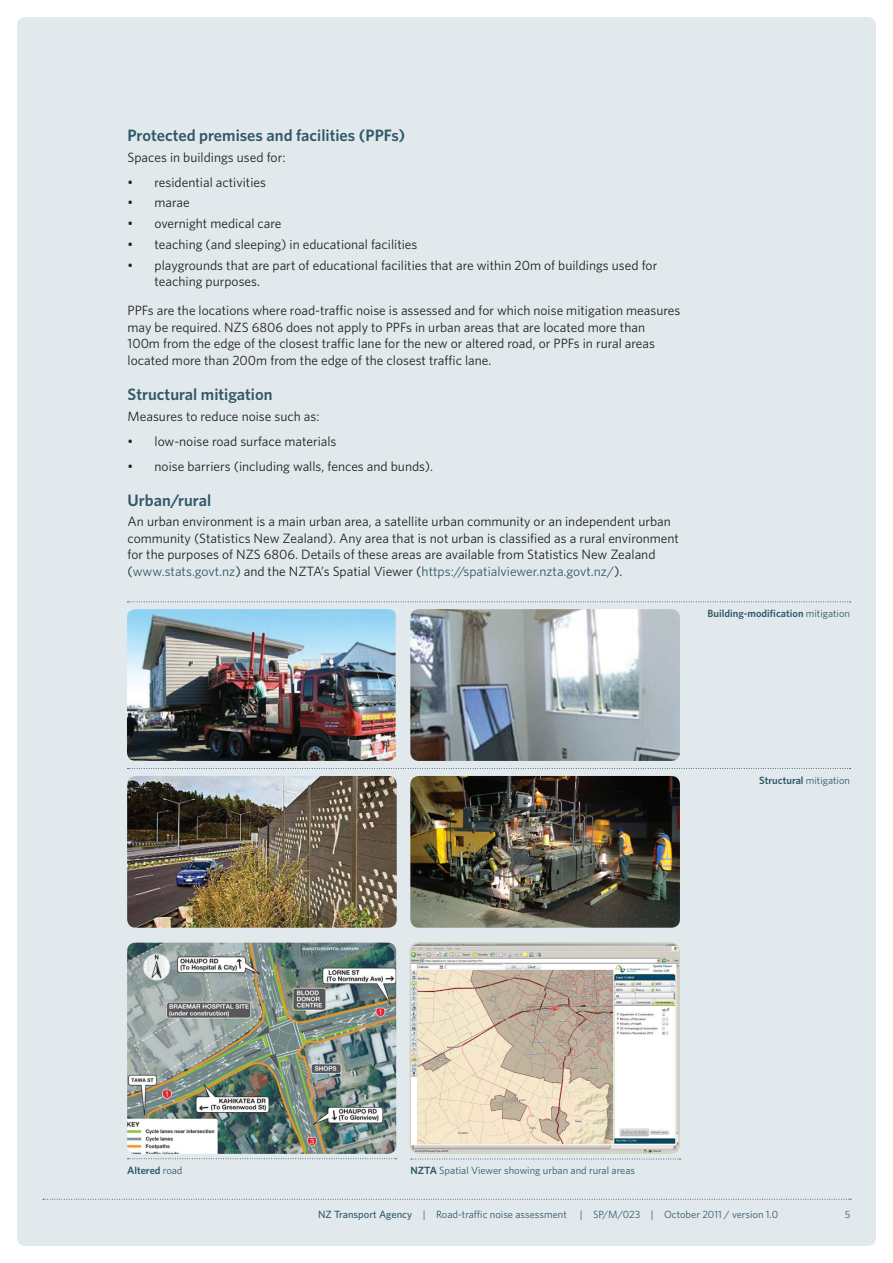
<style>
.page{position:relative;width:893px;height:1263px;background:#fff}
.page>*{position:absolute;margin:0;border:0;box-sizing:border-box;transform-origin:0 0}
.t1{font:600 16.5px "Whitney";color:#31596a}
.t2{font:13.5px/16.5px "Whitney";color:#231f20}
.t3{font:10.5px "Whitney";color:#31596a}
.t4{font:600 10.5px "Whitney";color:#31596a}
.s1{color:#31596a}
.s2{font-weight:400}
.s3{font-weight:600}
.s4{font-weight:500}
</style>
<div class="page">
<div style="left:17px;top:17px;width:859px;height:1229px;background:#e2e9ec;border-radius:9px"></div>
<svg style="left:43px;top:1199px;width:808px;height:1px"></svg>
<img style="left:127px;top:776px;width:270px;height:152px">
<img style="left:410px;top:776px;width:270px;height:152px">
<img style="left:410px;top:609px;width:270px;height:152px">
<img style="left:127px;top:609px;width:269px;height:152px">
<img style="left:127px;top:942px;width:269px;height:212px">
<img style="left:410px;top:944px;width:268px;height:209px">
<div style="left:410px;top:942px;width:270px;height:212px;border:1px solid #d2d1c2;border-radius:9px"></div>
<svg style="left:128px;top:1158px;width:269px;height:1px"></svg>
<svg style="left:411px;top:1158px;width:270px;height:1px"></svg>
<svg style="left:128px;top:768px;width:723px;height:1px"></svg>
<svg style="left:128px;top:601px;width:723px;height:1px"></svg>
<p class="t1" style="left:128px;top:124px;width:279px">Protected premises and facilities (PPFs)</p>
<p class="t2" style="left:128px;top:148px;width:159px">Spaces in buildings used for:</p>
<p class="t2" style="left:128px;top:173px;width:140px">• residential activities</p>
<p class="t2" style="left:128px;top:194px;width:64px">• marae</p>
<p class="t2" style="left:128px;top:215px;width:155px">• overnight medical care</p>
<p class="t2" style="left:128px;top:235px;width:291px">• teaching (and sleeping) in educational facilities</p>
<p class="t2" style="left:155px;top:256px;width:504px;text-indent:-27px">• playgrounds that are part of educational facilities that are within 20m of buildings used for teaching purposes.</p>
<p class="t2" style="left:128px;top:302px;width:554px">PPFs are the locations where road-traffic noise is assessed and for which noise mitigation measures may be required. NZS 6806 does not apply to PPFs in urban areas that are located more than 100m from the edge of the closest traffic lane for the new or altered road, or PPFs in rural areas located more than 200m from the edge of the closest traffic lane.</p>
<p class="t1" style="left:128px;top:383px;width:147px">Structural mitigation</p>
<p class="t2" style="left:128px;top:407px;width:193px">Measures to reduce noise such as:</p>
<p class="t2" style="left:128px;top:432px;width:210px">• low-noise road surface materials</p>
<p class="t2" style="left:128px;top:457px;width:307px">• noise barriers (including walls, fences and bunds).</p>
<p class="t1" style="left:128px;top:489px;width:85px">Urban/rural</p>
<p class="t2" style="left:128px;top:513px;width:553px">An urban environment is a main urban area, a satellite urban community or an independent urban community (Statistics New Zealand). Any area that is not urban is classified as a rural environment for the purposes of NZS 6806. Details of these areas are available from Statistics New Zealand (<span class="s1">www.stats.govt.nz</span>) and the NZTA’s Spatial Viewer (<span class="s1">https://spatialviewer.nzta.govt.nz/</span>).</p>
<p class="t4" style="left:708px;top:606px;width:144px">Building-modification <span class="s2">mitigation</span></p>
<p class="t4" style="left:759px;top:773px;width:92px">Structural <span class="s2">mitigation</span></p>
<p class="t4" style="left:127px;top:1163px;width:57px">Altered <span class="s2">road</span></p>
<p class="t3" style="left:410px;top:1164px;width:226px"><span class="s3">NZTA</span> Spatial Viewer showing urban and rural areas</p>
<p class="t3" style="left:318px;top:1207px;width:462px"><span class="s4">NZ Transport Agency</span> | Road-traffic noise assessment | SP/M/023 | October 2011 / version 1.0</p>
<p class="t3" style="left:845px;top:1207px;width:7px">5</p>
</div>
